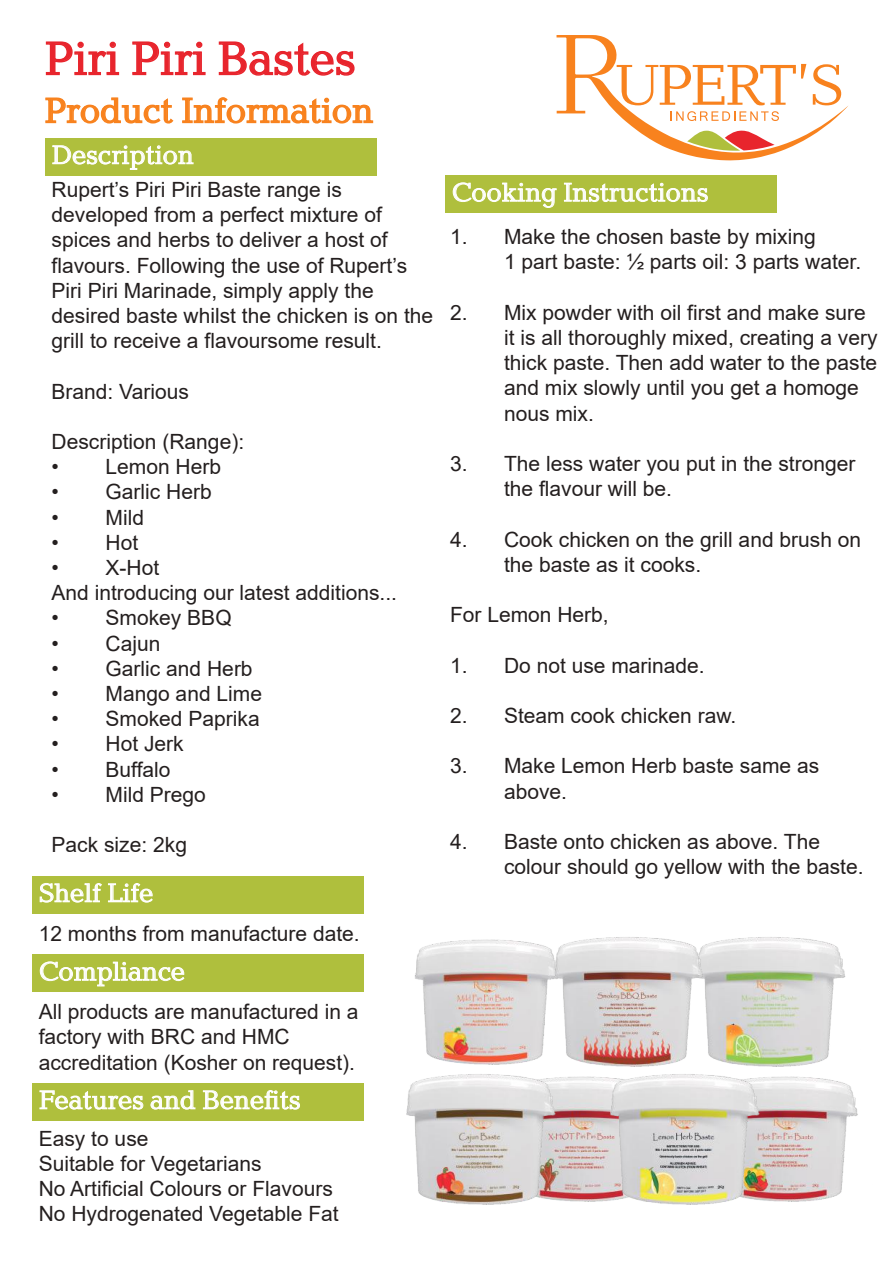
<style>
.page{position:relative;width:893px;height:1263px;background:#fff}
.page>*{position:absolute;margin:0;border:0;box-sizing:border-box;transform-origin:0 0}
.t1{font:48px "Baltica";color:#e8252d}
.t2{font:36px "Baltica";color:#f8821e}
.t3{font:27px "Baltica";color:#fff}
.t4{font:21px/25.2px "Arial";color:#241f1f}
</style>
<div class="page">
<img style="left:415px;top:939px;width:128px;height:116px">
<svg style="left:556px;top:35px;width:292px;height:125px"></svg>
<svg style="left:45px;top:41px;width:75px;height:35px"></svg>
<svg style="left:132px;top:41px;width:74px;height:35px"></svg>
<svg style="left:218px;top:41px;width:137px;height:35px"></svg>
<svg style="left:45px;top:97px;width:129px;height:27px"></svg>
<svg style="left:182px;top:97px;width:192px;height:27px"></svg>
<div style="left:45px;top:138px;width:331px;height:38px;background:#afbf3d"></div>
<div style="left:32px;top:876px;width:332px;height:38px;background:#afbf3d"></div>
<svg style="left:52px;top:145px;width:142px;height:25px"></svg>
<svg style="left:39px;top:883px;width:63px;height:20px"></svg>
<svg style="left:108px;top:883px;width:45px;height:20px"></svg>
<div style="left:32px;top:955px;width:332px;height:37px;background:#afbf3d"></div>
<svg style="left:40px;top:961px;width:145px;height:26px"></svg>
<div style="left:32px;top:1083px;width:332px;height:38px;background:#afbf3d"></div>
<svg style="left:39px;top:1090px;width:105px;height:20px"></svg>
<svg style="left:150px;top:1090px;width:46px;height:20px"></svg>
<svg style="left:203px;top:1090px;width:97px;height:20px"></svg>
<div style="left:445px;top:176px;width:332px;height:37px;background:#afbf3d"></div>
<svg style="left:452px;top:182px;width:105px;height:26px"></svg>
<svg style="left:564px;top:182px;width:144px;height:20px"></svg>
<img style="left:429px;top:995px;width:169px;height:210px">
<img style="left:571px;top:1067px;width:27px;height:134px">
<img style="left:774px;top:1076px;width:84px;height:125px">
<img style="left:406px;top:1063px;width:165px;height:141px">
<img style="left:598px;top:1074px;width:176px;height:130px">
<img style="left:719px;top:937px;width:127px;height:130px">
<img style="left:543px;top:937px;width:176px;height:130px">
<h1 class="t1" style="left:44px;top:29px;width:312px">Piri Piri Bastes</h1>
<h2 class="t2" style="left:44px;top:88px;width:330px">Product Information</h2>
<p class="t3" style="left:52px;top:138px;width:144px">Description</p>
<p class="t4" style="left:52px;top:177px;width:383px">Rupert’s Piri Piri Baste range is developed from a perfect mixture of spices and herbs to deliver a host of flavours. Following the use of Rupert’s Piri Piri Marinade, simply apply the desired baste whilst the chicken is on the grill to receive a flavoursome result.</p>
<p class="t4" style="left:52px;top:378px;width:139px">Brand: Various</p>
<p class="t4" style="left:52px;top:429px;width:194px">Description (Range):</p>
<p class="t4" style="left:52px;top:454px;width:171px">• Lemon Herb</p>
<p class="t4" style="left:52px;top:479px;width:162px">• Garlic Herb</p>
<p class="t4" style="left:52px;top:504px;width:94px">• Mild</p>
<p class="t4" style="left:52px;top:530px;width:88px">• Hot</p>
<p class="t4" style="left:52px;top:555px;width:347px">• X-Hot<br>And introducing our latest additions...</p>
<p class="t4" style="left:52px;top:605px;width:182px">• Smokey BBQ</p>
<p class="t4" style="left:52px;top:630px;width:110px">• Cajun</p>
<p class="t4" style="left:52px;top:656px;width:203px">• Garlic and Herb</p>
<p class="t4" style="left:52px;top:681px;width:212px">• Mango and Lime</p>
<p class="t4" style="left:52px;top:706px;width:210px">• Smoked Paprika</p>
<p class="t4" style="left:52px;top:731px;width:134px">• Hot Jerk</p>
<p class="t4" style="left:52px;top:756px;width:120px">• Buffalo</p>
<p class="t4" style="left:52px;top:782px;width:156px">• Mild Prego</p>
<p class="t4" style="left:52px;top:832px;width:137px">Pack size: 2kg</p>
<p class="t3" style="left:39px;top:876px;width:116px">Shelf Life</p>
<p class="t4" style="left:39px;top:921px;width:322px">12 months from manufacture date.</p>
<p class="t3" style="left:39px;top:954px;width:148px">Compliance</p>
<p class="t4" style="left:39px;top:999px;width:321px">All products are manufactured in a factory with BRC and HMC accreditation (Kosher on request).</p>
<p class="t3" style="left:39px;top:1083px;width:263px">Features and Benefits</p>
<p class="t4" style="left:39px;top:1125px;width:302px">Easy to use<br>Suitable for Vegetarians<br>No Artificial Colours or Flavours<br>No Hydrogenated Vegetable Fat</p>
<p class="t3" style="left:452px;top:175px;width:258px">Cooking Instructions</p>
<p class="t4" style="left:504px;top:224px;width:359px;text-indent:-54px">1. Make the chosen baste by mixing<br>1 part baste: ½ parts oil: 3 parts water.</p>
<p class="t4" style="left:504px;top:300px;width:375px;text-indent:-54px">2. Mix powder with oil first and make sure it is all thoroughly mixed, creating a very thick paste. Then add water to the paste and mix slowly until you get a homoge nous mix.</p>
<p class="t4" style="left:504px;top:451px;width:353px;text-indent:-54px">3. The less water you put in the stronger the flavour will be.</p>
<p class="t4" style="left:504px;top:526px;width:359px;text-indent:-54px">4. Cook chicken on the grill and brush on the baste as it cooks.</p>
<p class="t4" style="left:450px;top:602px;width:160px">For Lemon Herb,</p>
<p class="t4" style="left:450px;top:652px;width:256px">1. Do not use marinade.</p>
<p class="t4" style="left:450px;top:703px;width:288px">2. Steam cook chicken raw.</p>
<p class="t4" style="left:504px;top:753px;width:317px;text-indent:-54px">3. Make Lemon Herb baste same as above.</p>
<p class="t4" style="left:504px;top:829px;width:361px;text-indent:-54px">4. Baste onto chicken as above. The colour should go yellow with the baste.</p>
</div>
